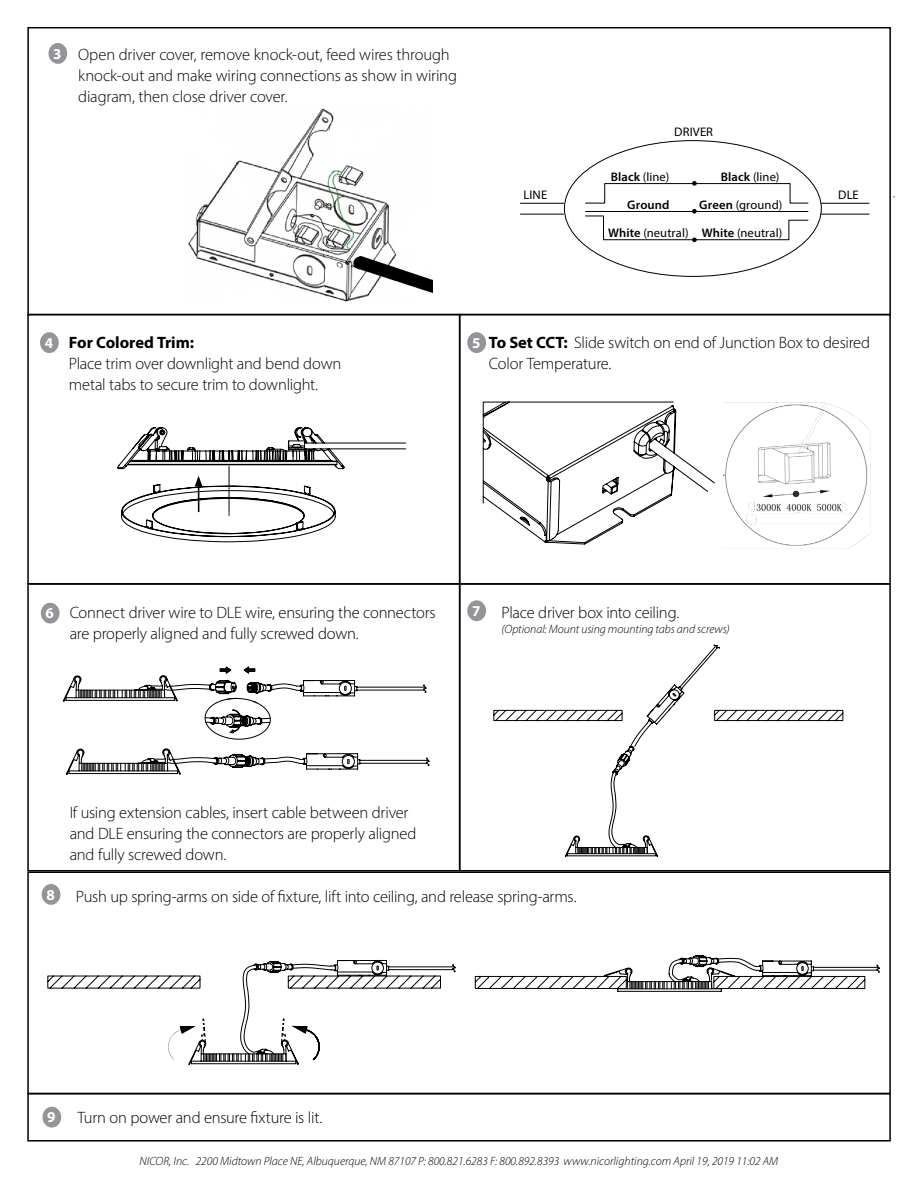
<style>
.page{position:relative;width:918px;height:1188px;background:#fff}
.page>*{position:absolute;margin:0;border:0;box-sizing:border-box;transform-origin:0 0}
.t1{font:300 16.5px/21.3px "Myriad Pro";letter-spacing:-.01em;color:#000}
.t2{font:700 15.15px "Myriad Pro";color:#fff}
.t3{font:12.45px "Myriad Pro";letter-spacing:.01em;color:#000}
.t4{font:600 12.45px "Myriad Pro";letter-spacing:.01em;color:#000}
.t5{font:italic 300 12px "Myriad Pro";color:#000}
.s1{font-weight:600}
.s2{font-weight:700;font-size:15.15px;color:#fff}
.s3{font-weight:700}
</style>
<div class="page">
<div style="left:27px;top:583px;width:433px;height:289px;border:2px solid #000"></div>
<div style="left:27px;top:27px;width:864px;height:288px;border:2px solid #000"></div>
<div style="left:42px;top:884px;width:18px;height:21px;background:#939598;border-radius:50%"></div>
<div style="left:459px;top:583px;width:432px;height:289px;border:2px solid #000"></div>
<div style="left:27px;top:1093px;width:864px;height:49px;border:2px solid #000"></div>
<div style="left:27px;top:872px;width:864px;height:222px;border:2px solid #000"></div>
<div style="left:41px;top:603px;width:19px;height:21px;background:#939598;border-radius:50%"></div>
<div style="left:467px;top:600px;width:19px;height:21px;background:#939598;border-radius:50%"></div>
<div style="left:42px;top:1107px;width:19px;height:21px;background:#939598;border-radius:50%"></div>
<div style="left:48px;top:43px;width:19px;height:21px;background:#939598;border-radius:50%"></div>
<svg style="left:585px;top:181px;width:224px;height:61px"></svg>
<hr style="left:520px;top:203px;width:44px;height:1px;background:#000">
<hr style="left:821px;top:203px;width:48px;height:1px;background:#000">
<hr style="left:520px;top:214px;width:44px;height:1px;background:#000">
<hr style="left:821px;top:214px;width:48px;height:1px;background:#000">
<div style="left:40px;top:332px;width:19px;height:21px;background:#939598;border-radius:50%"></div>
<svg style="left:63px;top:666px;width:364px;height:74px"></svg>
<svg style="left:66px;top:748px;width:364px;height:27px"></svg>
<svg style="left:493px;top:644px;width:350px;height:213px"></svg>
<svg style="left:47px;top:960px;width:409px;height:105px"></svg>
<svg style="left:475px;top:955px;width:405px;height:37px"></svg>
<div style="left:467px;top:332px;width:19px;height:21px;background:#939598;border-radius:50%"></div>
<div style="left:459px;top:314px;width:432px;height:271px;border:2px solid #000"></div>
<img style="left:724px;top:402px;width:147px;height:147px">
<svg style="left:482px;top:401px;width:233px;height:144px"></svg>
<svg style="left:117px;top:427px;width:289px;height:115px"></svg>
<img style="left:188px;top:108px;width:245px;height:194px">
<div style="left:27px;top:314px;width:433px;height:271px;border:2px solid #000"></div>
<p class="t2" style="left:53px;top:44px;width:10px">3</p>
<p class="t1" style="left:78px;top:43px;width:380px">Open driver cover, remove knock-out, feed wires through knock-out and make wiring connections as show in wiring diagram, then close driver cover.</p>
<p class="t3" style="left:524px;top:187px;width:25px">LINE</p>
<p class="t3" style="left:674px;top:124px;width:40px">DRIVER</p>
<p class="t3" style="left:611px;top:169px;width:60px"><span class="s1">Black</span> (line)</p>
<p class="t4" style="left:627px;top:197px;width:44px">Ground</p>
<p class="t3" style="left:608px;top:225px;width:82px"><span class="s1">White</span> (neutral)</p>
<p class="t3" style="left:721px;top:169px;width:60px"><span class="s1">Black</span> (line)</p>
<p class="t3" style="left:699px;top:197px;width:85px"><span class="s1">Green</span> (ground)</p>
<p class="t3" style="left:702px;top:225px;width:82px"><span class="s1">White</span> (neutral)</p>
<p class="t3" style="left:838px;top:187px;width:22px">DLE</p>
<p class="t1" style="left:69px;top:331px;width:274px;text-indent:-24px"><span class="s2">4</span> <span class="s3">For Colored Trim:<br></span>Place trim over downlight and bend down metal tabs to secure trim to downlight.</p>
<p class="t1" style="left:489px;top:331px;width:383px;text-indent:-17px"><span class="s2">5</span> <span class="s3">To Set CCT:</span> Slide switch on end of Junction Box to desired<br>Color Temperature.</p>
<p class="t1" style="left:70px;top:602px;width:368px;text-indent:-24px"><span class="s2">6</span> Connect driver wire to DLE wire, ensuring the connectors are properly aligned and fully screwed down.</p>
<p class="t2" style="left:472px;top:601px;width:10px">7</p>
<p class="t1" style="left:502px;top:602px;width:179px">Place driver box into ceiling.</p>
<p class="t5" style="left:502px;top:621px;width:230px">(Optional: Mount using mounting tabs and screws)</p>
<p class="t1" style="left:70px;top:801px;width:348px">If using extension cables, insert cable between driver and DLE ensuring the connectors are properly aligned and fully screwed down.</p>
<p class="t2" style="left:46px;top:885px;width:10px">8</p>
<p class="t1" style="left:76px;top:886px;width:502px">Push up spring-arms on side of fixture, lift into ceiling, and release spring-arms.</p>
<p class="t2" style="left:47px;top:1107px;width:10px">9</p>
<p class="t1" style="left:78px;top:1107px;width:246px">Turn on power and ensure fixture is lit.</p>
<p class="t5" style="left:140px;top:1154px;width:640px">NICOR, Inc. 2200 Midtown Place NE, Albuquerque, NM 87107 P: 800.821.6283 F: 800.892.8393 www.nicorlighting.com April 19, 2019 11:02 AM</p>
</div>
